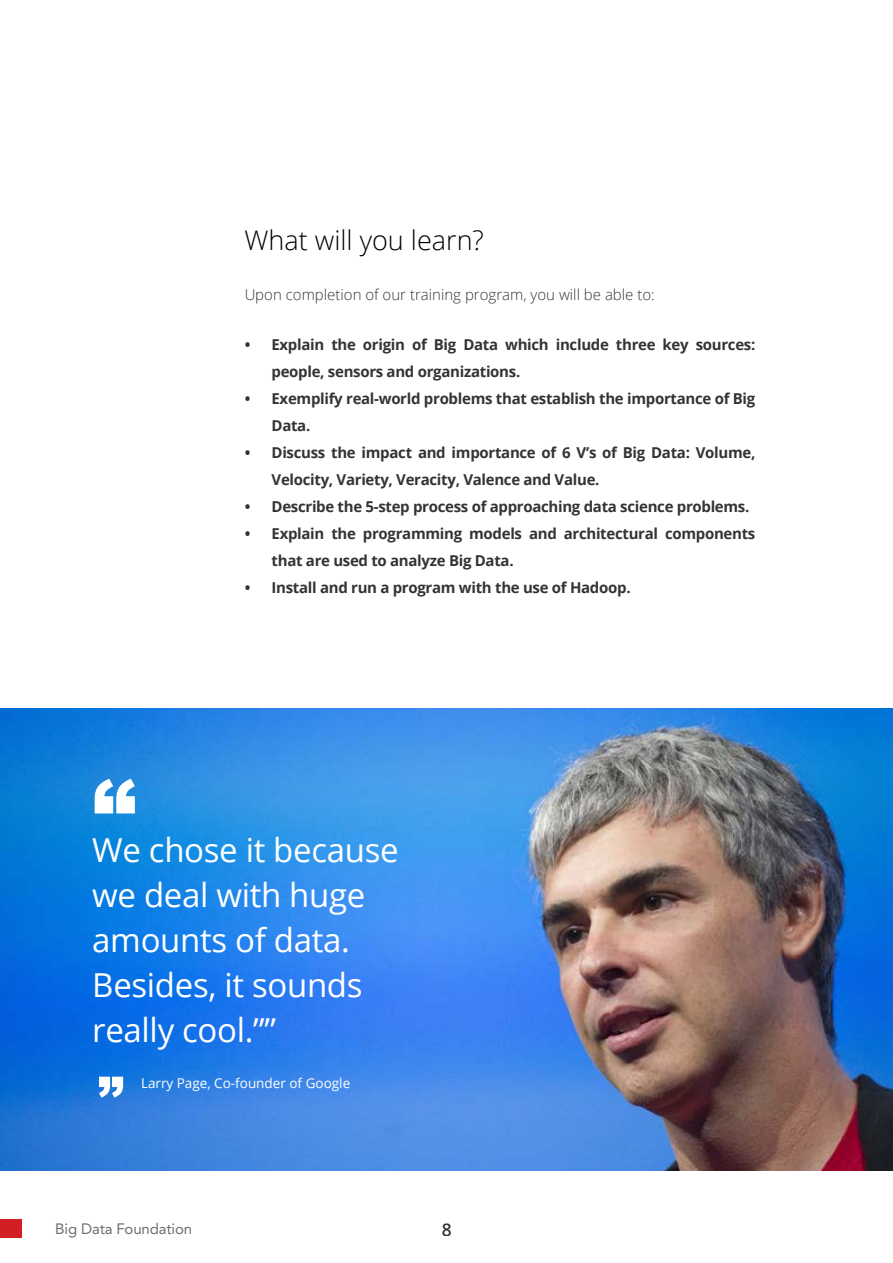
<style>
.page{position:relative;width:893px;height:1263px;background:#fff}
.page>*{position:absolute;margin:0;border:0;box-sizing:border-box;transform-origin:0 0}
.t1{font:900 87.45px "Arial";color:#fff}
.t2{font:900 52.5px "Arial";color:#fff}
.t3{font:33px/45px "Open Sans";letter-spacing:-.01em;color:#fff}
.t4{font:300 27px "Open Sans";color:#000}
.t5{font:600 17.55px "Open Sans";color:#000}
.t6{font:700 15px/27px "Open Sans";letter-spacing:-.02em;color:#000}
.t7{font:300 15px "Open Sans";color:#000}
.t8{font:15px "Avenir LT Std";letter-spacing:-.01em;color:#6e6e70}
.t9{font:13.5px "Open Sans";color:#fff}
</style>
<div class="page">
<div style="left:0;top:1219px;width:21px;height:19px;background:#d21f25"></div>
<img style="left:0;top:708px;width:893px;height:463px">
<h3 class="t4" style="left:244px;top:222px;width:241px">What will you learn?</h3>
<p class="t7" style="left:244px;top:284px;width:412px">Upon completion of our training program, you will be able to:</p>
<h1 class="t1" style="left:92px;top:747px;width:45px">“</h1>
<p class="t6" style="left:272px;top:330px;width:485px;text-indent:-27px">• Explain the origin of Big Data which include three key sources: people, sensors and organizations.</p>
<p class="t6" style="left:272px;top:384px;width:485px;text-indent:-27px">• Exemplify real-world problems that establish the importance of Big<br>Data.</p>
<p class="t6" style="left:272px;top:438px;width:485px;text-indent:-27px">• Discuss the impact and importance of 6 V’s of Big Data: Volume,<br>Velocity, Variety, Veracity, Valence and Value.</p>
<p class="t6" style="left:245px;top:492px;width:506px">• Describe the 5-step process of approaching data science problems.</p>
<p class="t6" style="left:272px;top:519px;width:485px;text-indent:-27px">• Explain the programming models and architectural components that are used to analyze Big Data.</p>
<p class="t6" style="left:245px;top:573px;width:387px">• Install and run a program with the use of Hadoop.</p>
<h3 class="t3" style="left:92px;top:826px;width:308px">We chose it because we deal with huge amounts of data.<br>Besides, it sounds really cool.””</h3>
<p class="t9" style="left:141px;top:1073px;width:211px">Larry Page, Co-founder of Google</p>
<h2 class="t2" style="left:125px;top:1116px;width:28px;rotate:-180deg">“</h2>
<p class="t8" style="left:55px;top:1220px;width:138px">Big Data Foundation</p>
<p class="t5" style="left:441px;top:1217px;width:11px">8</p>
</div>
